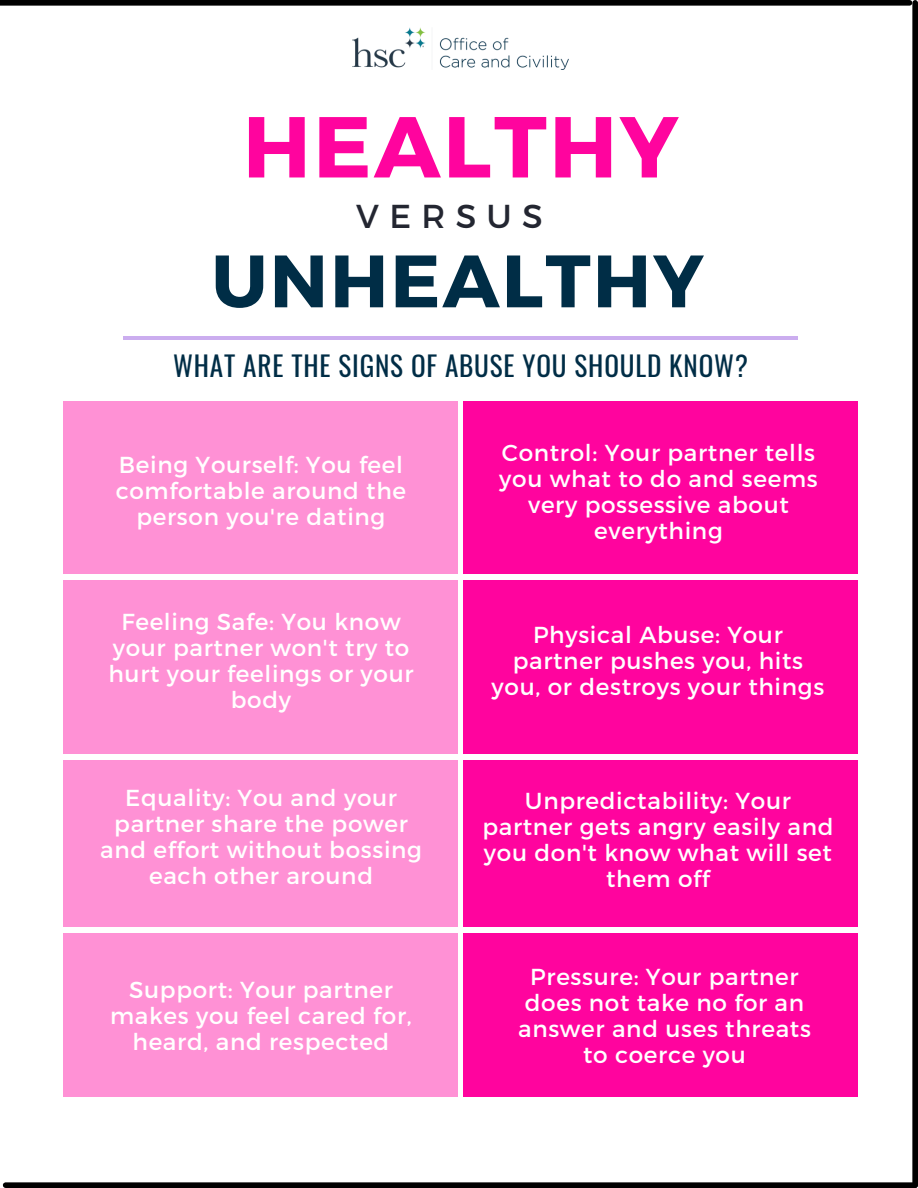
<style>
.page{position:relative;width:918px;height:1188px;background:#fff}
.page>*{position:absolute;margin:0;border:0;box-sizing:border-box;transform-origin:0 0}
.t1{font:700 86.25px "Montserrat";letter-spacing:.03em;color:#ff049e}
.t2{font:700 73.95px "Montserrat";letter-spacing:.03em;color:#002d46}
.t3{font:33.15px "Montserrat";letter-spacing:.31em;color:#232631}
.t4{font:27.15px "Oswald";letter-spacing:.03em;color:#002d46}
.t5{font:23.1px/26px "Montserrat";letter-spacing:.03em;color:#fff;text-align:center}
</style>
<div class="page">
<div style="left:63px;top:401px;width:395px;height:696px;background:#ff91d5"></div>
<div style="left:463px;top:401px;width:395px;height:696px;background:#ff049e"></div>
<div style="left:63px;top:927px;width:795px;height:5px;background:#fff"></div>
<div style="left:63px;top:754px;width:795px;height:5px;background:#fff"></div>
<div style="left:63px;top:574px;width:795px;height:5px;background:#fff"></div>
<hr style="left:123px;top:336px;width:675px;height:3px;background:#cbadef">
<div style="left:6px;top:1182px;width:909px;height:6px;background:#000"></div>
<div style="left:912px;top:3px;width:6px;height:1182px;background:#000"></div>
<div style="left:0;top:0;width:910px;height:6px;background:#000"></div>
<img style="left:353px;top:27px;width:216px;height:43px">
<p class="t1" style="left:243px;top:91px;width:437px">HEALTHY</p>
<h3 class="t3" style="left:356px;top:195px;width:188px">VERSUS</h3>
<h1 class="t2" style="left:211px;top:233px;width:494px">UNHEALTHY</h1>
<p class="t4" style="left:173px;top:345px;width:576px">WHAT ARE THE SIGNS OF ABUSE YOU SHOULD KNOW?</p>
<h2 class="t5" style="left:116px;top:451px;width:292px">Being Yourself: You feel comfortable around the person you're dating</h2>
<h4 class="t5" style="left:499px;top:439px;width:320px">Control: Your partner tells you what to do and seems very possessive about everything</h4>
<p class="t5" style="left:108px;top:607px;width:307px">Feeling Safe: You know your partner won't try to hurt your feelings or your body</p>
<p class="t5" style="left:492px;top:620px;width:334px">Physical Abuse: Your partner pushes you, hits you, or destroys your things</p>
<p class="t5" style="left:100px;top:784px;width:323px">Equality: You and your partner share the power and effort without bossing each other around</p>
<p class="t5" style="left:482px;top:787px;width:353px">Unpredictability: Your partner gets angry easily and you don't know what will set them off</p>
<p class="t5" style="left:110px;top:975px;width:303px">Support: Your partner makes you feel cared for, heard, and respected</p>
<p class="t5" style="left:518px;top:962px;width:294px">Pressure: Your partner does not take no for an answer and uses threats to coerce you</p>
</div>
